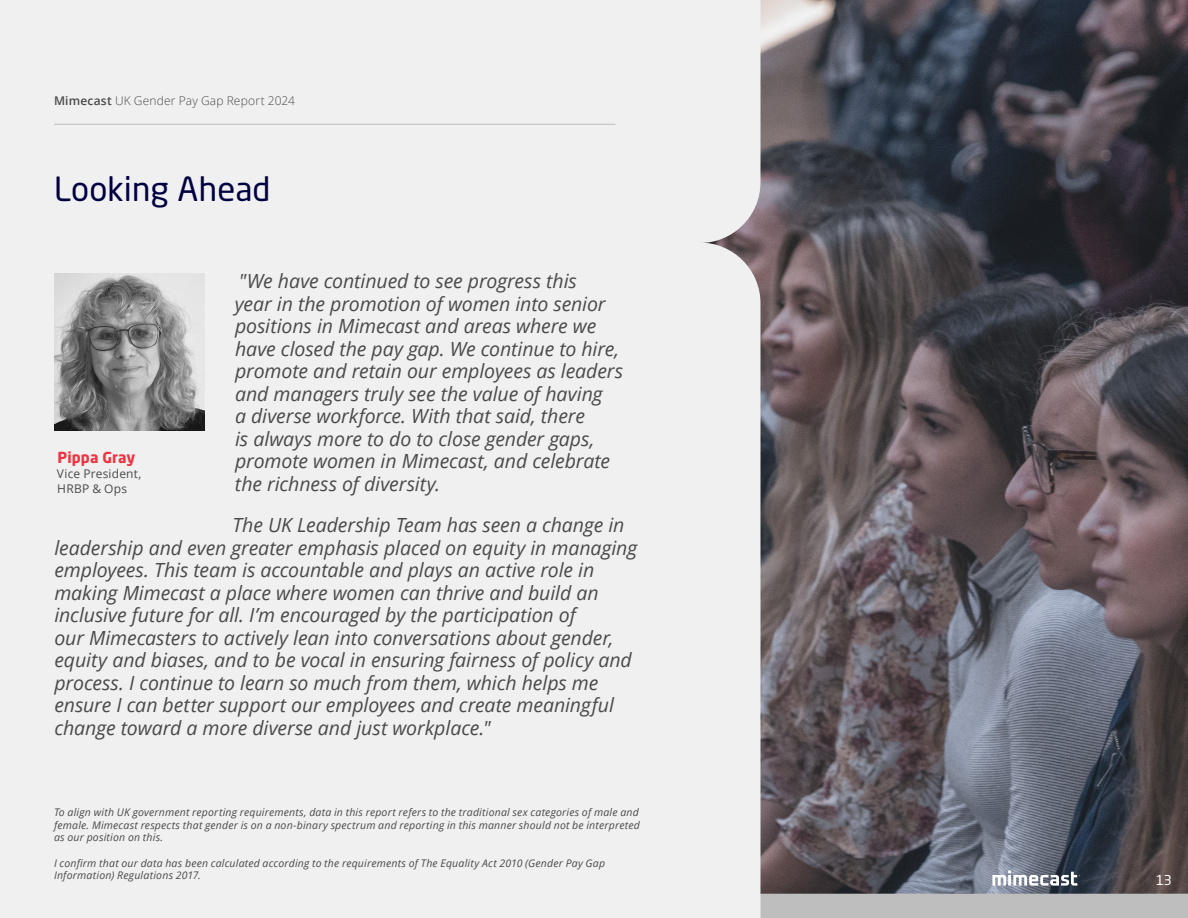
<style>
.page{position:relative;width:1188px;height:918px;background:#fff}
.page>*{position:absolute;margin:0;border:0;box-sizing:border-box;transform-origin:0 0}
.H1_-_Header{font:33px "Neo Sans W1 G";letter-spacing:.005em;color:#010041}
.t1{font:italic 19.5px/22.5px "Open Sans";letter-spacing:-.005em;color:#4a4a4a}
.Heading_6{font:700 15px "Neo Sans W1 G";letter-spacing:.01em;color:#ef3340}
.t2{font:13.5px "Neo Sans W1 G";color:#fff}
.Heading_6-2{font:300 12px "Open Sans";letter-spacing:.015em;color:#4a4a4a}
.Heading_6-3{font:12px/15px "Open Sans";letter-spacing:.015em;color:#4a4a4a}
.t3{font:italic 10.5px/12.6px "Open Sans";letter-spacing:.02em;color:#4a4a4a;text-align:justify}
.s1{font-weight:600}
</style>
<div class="page">
<div style="left:760px;top:894px;width:428px;height:24px;background:#bebebe"></div>
<img style="left:760px;top:0;width:428px;height:894px">
<svg style="left:992px;top:871px;width:88px;height:15px"></svg>
<div style="left:0;top:243px;width:760px;height:675px;background:#f0f0f0"></div>
<div style="left:0;top:0;width:760px;height:243px;background:#f0f0f0"></div>
<hr style="left:54px;top:124px;width:562px;height:1px;background:#bebebe">
<img style="left:54px;top:273px;width:151px;height:158px">
<p class="Heading_6-2" style="left:54px;top:93px;width:242px"><span class="s1">Mimecast</span> UK Gender Pay Gap Report 2024</p>
<p class="H1_-_Header" style="left:54px;top:168px;width:218px">Looking Ahead</p>
<p class="t1" style="left:235px;top:269px;width:390px">"We have continued to see progress this<br>year in the promotion of women into senior positions in Mimecast and areas where we have closed the pay gap. We continue to hire, promote and retain our employees as leaders and managers truly see the value of having<br>a diverse workforce. With that said, there<br>is always more to do to close gender gaps, promote women in Mimecast, and celebrate the richness of diversity.</p>
<p class="t1" style="left:54px;top:513px;width:584px;text-indent:178px">The UK Leadership Team has seen a change in leadership and even greater emphasis placed on equity in managing employees. This team is accountable and plays an active role in making Mimecast a place where women can thrive and build an inclusive future for all. I’m encouraged by the participation of<br>our Mimecasters to actively lean into conversations about gender, equity and biases, and to be vocal in ensuring fairness of policy and process. I continue to learn so much from them, which helps me ensure I can better support our employees and create meaningful change toward a more diverse and just workplace."</p>
<p class="Heading_6" style="left:57px;top:448px;width:79px">Pippa Gray</p>
<p class="Heading_6-3" style="left:57px;top:466px;width:86px">Vice President,<br>HRBP &amp; Ops</p>
<p class="t3" style="left:54px;top:806px;width:587px">To align with UK government reporting requirements, data in this report refers to the traditional sex categories of male and female. Mimecast respects that gender is on a non-binary spectrum and reporting in this manner should not be interpreted as our position on this.</p>
<p class="t3" style="left:54px;top:856px;width:553px">I confirm that our data has been calculated according to the requirements of The Equality Act 2010 (Gender Pay Gap<br>Information) Regulations 2017.</p>
<p class="t2" style="left:1156px;top:872px;width:17px">13</p>
</div>
